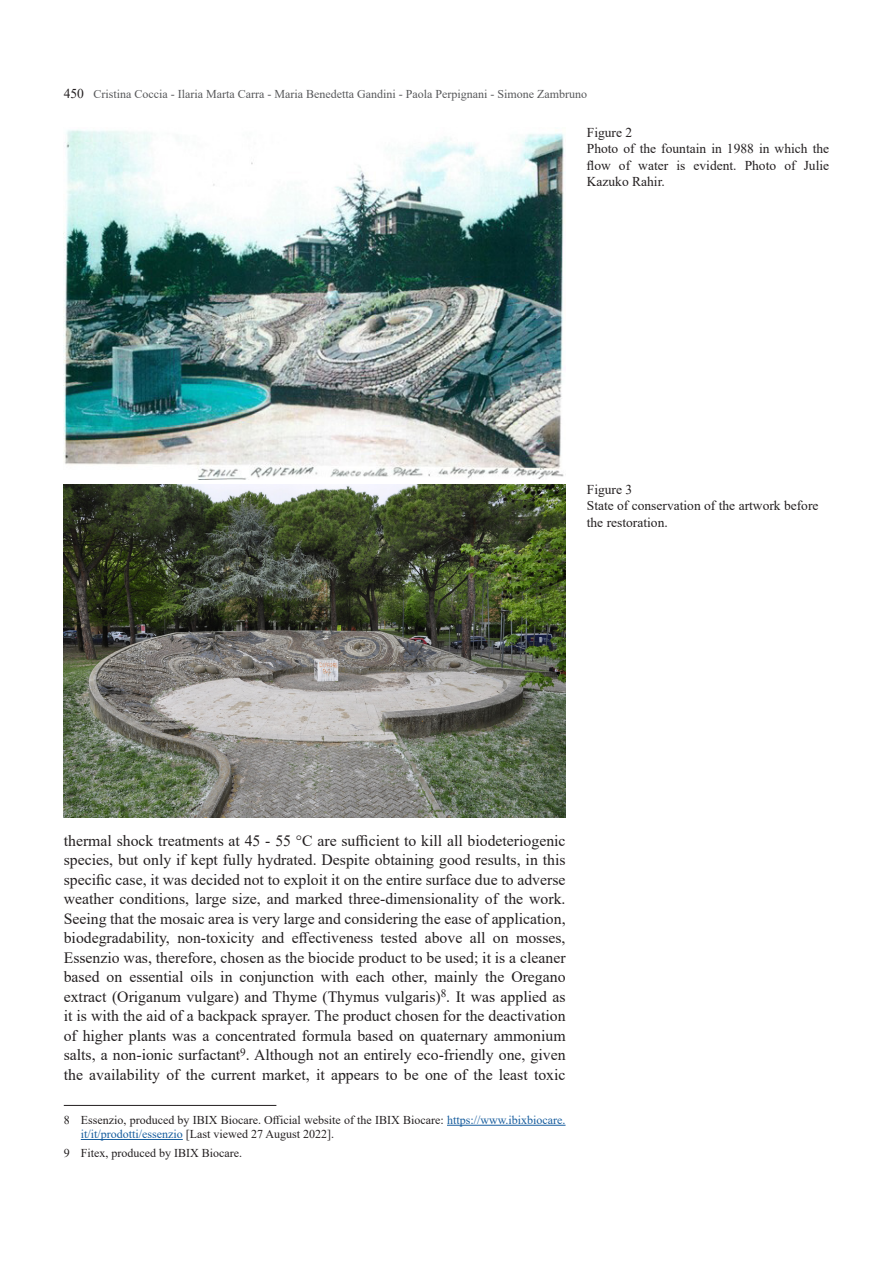
<style>
.page{position:relative;width:893px;height:1263px;background:#fff}
.page>*{position:absolute;margin:0;border:0;box-sizing:border-box;transform-origin:0 0}
.JMR_Metin{font:15.75px/19.5px "Times New Roman";color:#231f20;text-align:justify}
.JMR_Resimaltı{font:13.5px/16.5px "Times New Roman";color:#231f20}
.JMR_Dipnot_2{font:12px/14.2px "Times New Roman";color:#231f20}
.JMR_Sayfa_Üst_Başlık{font:12px "Times New Roman";color:#57585a}
.s1{font-size:13.5px;color:#231f20}
.s2{color:#175d9e}
</style>
<div class="page">
<hr style="left:64px;top:1105px;width:212px;height:1px;background:#231f20">
<hr style="left:447px;top:1125px;width:119px;height:1px;background:#175d9e">
<hr style="left:81px;top:1139px;width:102px;height:1px;background:#175d9e">
<img style="left:64px;top:129px;width:500px;height:351px">
<img style="left:64px;top:484px;width:502px;height:334px">
<p class="JMR_Sayfa_Üst_Başlık" style="left:64px;top:85px;width:525px"><span class="s1">450</span> Cristina Coccia - Ilaria Marta Carra - Maria Benedetta Gandini - Paola Perpignani - Simone Zambruno</p>
<p class="JMR_Resimaltı" style="left:587px;top:124px;width:47px">Figure 2</p>
<p class="JMR_Resimaltı" style="left:587px;top:140px;width:244px;text-align:justify">Photo of the fountain in 1988 in which the flow of water is evident. Photo of Julie Kazuko Rahir.</p>
<p class="JMR_Resimaltı" style="left:587px;top:480px;width:47px">Figure 3</p>
<p class="JMR_Resimaltı" style="left:587px;top:497px;width:233px">State of conservation of the artwork before the restoration.</p>
<p class="JMR_Metin" style="left:64px;top:830px;width:503px">thermal shock treatments at 45 - 55 °C are sufficient to kill all biodeteriogenic species, but only if kept fully hydrated. Despite obtaining good results, in this specific case, it was decided not to exploit it on the entire surface due to adverse weather conditions, large size, and marked three-dimensionality of the work.<br>Seeing that the mosaic area is very large and considering the ease of application, biodegradability, non-toxicity and effectiveness tested above all on mosses, Essenzio was, therefore, chosen as the biocide product to be used; it is a cleaner based on essential oils in conjunction with each other, mainly the Oregano extract (Origanum vulgare) and Thyme (Thymus vulgaris)<sup>8</sup>. It was applied as it is with the aid of a backpack sprayer. The product chosen for the deactivation of higher plants was a concentrated formula based on quaternary ammonium salts, a non-ionic surfactant<sup>9</sup>. Although not an entirely eco-friendly one, given the availability of the current market, it appears to be one of the least toxic</p>
<p class="JMR_Dipnot_2" style="left:81px;top:1112px;width:486px;text-indent:-17px">8 Essenzio, produced by IBIX Biocare. Official website of the IBIX Biocare: <span class="s2">https://www.ibixbiocare. it/it/prodotti/essenzio</span> [Last viewed 27 August 2022].</p>
<p class="JMR_Dipnot_2" style="left:64px;top:1145px;width:180px">9 Fitex, produced by IBIX Biocare.</p>
</div>
